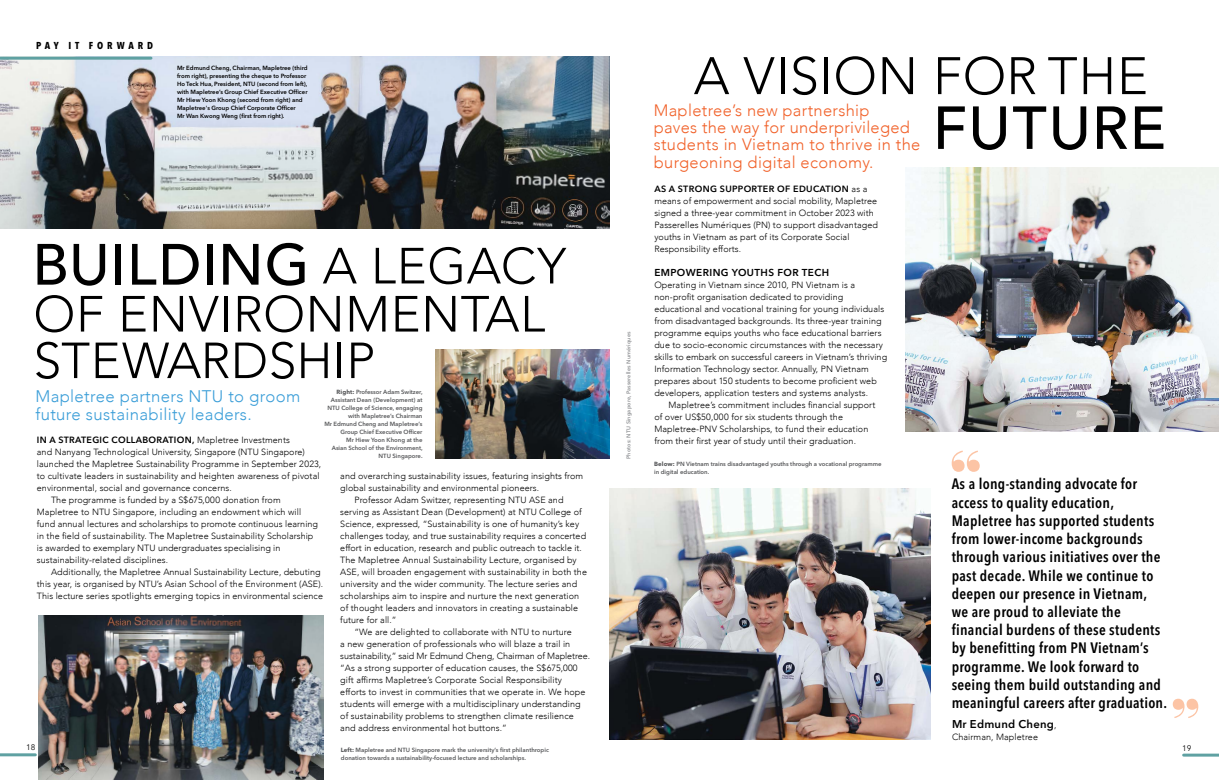
<style>
.page{position:relative;width:1219px;height:780px;background:#fff}
.page>*{position:absolute;margin:0;border:0;box-sizing:border-box;transform-origin:0 0}
.t1{font:500 60px "Avenir";letter-spacing:.02em;color:#000}
.t2{font:500 57.5px "Avenir";letter-spacing:.01em;color:#000}
.t3{font:300 52.2px "Avenir";letter-spacing:.01em;color:#000}
.t4{font:300 50.3px "Avenir";letter-spacing:.015em;color:#000}
.t5{font:300 50.1px "Avenir";letter-spacing:.005em;color:#000}
.t6{font:300 16.8px/17.8px "Avenir";letter-spacing:.02em;color:#3b9ed8}
.t7{font:300 16.5px/17.2px "Avenir";letter-spacing:.02em;color:#f16129}
.t8{font:600 condensed 15px/18.2px "Avenir Next LT Pro";letter-spacing:.02em;color:#000}
.t9{font:600 11.2px "Avenir Next LT Pro";letter-spacing:.02em;color:#000}
.t10{font:600 10px "Avenir Next LT Pro";letter-spacing:.04em;color:#000}
.t11{font:700 condensed 10px "Avenir Next LT Pro";letter-spacing:.4em;color:#000}
.t12{font:300 9px/12px "Avenir";letter-spacing:.01em;color:#000}
.t13{font:600 9px "Avenir Next LT Pro";letter-spacing:.035em;color:#000}
.t14{font:8px "Avenir Next LT Pro";color:#000}
.t15{font:600 6px/8px "Avenir Next LT Pro";color:#58595b}
.t16{font:600 6px/8px "Avenir Next LT Pro";color:#000}
.t17{font:600 5.5px "Avenir Next LT Pro";letter-spacing:.02em;color:#939598}
.s1{font-weight:700}
.s2{font-family:"Avenir";font-weight:300}
.s3{font-family:"Avenir";font-weight:300;font-size:9px}
</style>
<div class="page">
<img style="left:610px;top:488px;width:320px;height:251px">
<img style="left:0;top:57px;width:609px;height:171px">
<hr style="left:0;top:753px;width:35px;height:3px;background:#5fa1a2">
<hr style="left:0;top:57px;width:151px;height:3px;background:#5fa1a2">
<hr style="left:1184px;top:753px;width:35px;height:3px;background:#5fa1a2">
<img style="left:39px;top:616px;width:284px;height:164px">
<img style="left:436px;top:349px;width:173px;height:109px">
<svg style="left:952px;top:450px;width:28px;height:22px"></svg>
<svg style="left:1173px;top:698px;width:25px;height:20px"></svg>
<img style="left:906px;top:168px;width:313px;height:264px">
<p class="t11" style="left:36px;top:39px;width:119px">PAY IT FORWARD</p>
<p class="t16" style="left:177px;top:64px;width:132px">Mr Edmund Cheng, Chairman, Mapletree (third from right), presenting the cheque to Professor Ho Teck Hua, President, NTU (second from left), with Mapletree’s Group Chief Executive Officer Mr Hiew Yoon Khong (second from right) and Mapletree's Group Chief Corporate Officer<br>Mr Wan Kwong Weng (first from right).</p>
<h2 class="t2" style="left:32px;top:215px;width:279px">BUILDING</h2>
<h3 class="t4" style="left:323px;top:236px;width:245px">A LEGACY</h3>
<h3 class="t4" style="left:33px;top:284px;width:513px">OF ENVIRONMENTAL</h3>
<h3 class="t5" style="left:33px;top:331px;width:343px">STEWARDSHIP</h3>
<p class="t15" style="left:324px;top:387px;width:100px;text-align:right"><span class="s1">Right:</span> Professor Adam Switzer,<br>Assistant Dean (Development) at<br>NTU College of Science, engaging with Mapletree’s Chairman<br>Mr Edmund Cheng and Mapletree’s<br>Group Chief Executive Officer<br>Mr Hiew Yoon Khong at the<br>Asian School of the Environment,<br>NTU Singapore.</p>
<h3 class="t6" style="left:35px;top:387px;width:266px">Mapletree partners NTU to groom future sustainability leaders.</h3>
<p class="t13" style="left:37px;top:434px;width:255px">IN A STRATEGIC COLLABORATION, <span class="s2">Mapletree Investments</span></p>
<p class="t12" style="left:37px;top:446px;width:270px">and Nanyang Technological University, Singapore (NTU Singapore)</p>
<p class="t12" style="left:37px;top:458px;width:286px">launched the Mapletree Sustainability Programme in September 2023,</p>
<p class="t12" style="left:37px;top:470px;width:284px">to cultivate leaders in sustainability and heighten awareness of pivotal</p>
<p class="t12" style="left:37px;top:482px;width:196px">environmental, social and governance concerns.</p>
<p class="t12" style="left:51px;top:494px;width:231px">The programme is funded by a S$675,000 donation from</p>
<p class="t12" style="left:37px;top:506px;width:266px">Mapletree to NTU Singapore, including an endowment which will</p>
<p class="t12" style="left:37px;top:518px;width:283px">fund annual lectures and scholarships to promote continuous learning</p>
<p class="t12" style="left:37px;top:530px;width:278px">in the field of sustainability. The Mapletree Sustainability Scholarship</p>
<p class="t12" style="left:37px;top:542px;width:245px">is awarded to exemplary NTU undergraduates specialising in</p>
<p class="t12" style="left:37px;top:554px;width:133px">sustainability-related disciplines.</p>
<p class="t12" style="left:51px;top:566px;width:271px">Additionally, the Mapletree Annual Sustainability Lecture, debuting</p>
<p class="t12" style="left:37px;top:578px;width:288px">this year, is organised by NTU’s Asian School of the Environment (ASE).</p>
<p class="t12" style="left:37px;top:590px;width:288px">This lecture series spotlights emerging topics in environmental science</p>
<p class="t12" style="left:340px;top:470px;width:244px">and overarching sustainability issues, featuring insights from</p>
<p class="t12" style="left:340px;top:482px;width:200px">global sustainability and environmental pioneers.</p>
<p class="t12" style="left:354px;top:494px;width:210px">Professor Adam Switzer, representing NTU ASE and</p>
<p class="t12" style="left:340px;top:506px;width:243px">serving as Assistant Dean (Development) at NTU College of</p>
<p class="t12" style="left:340px;top:518px;width:240px">Science, expressed, “Sustainability is one of humanity’s key</p>
<p class="t12" style="left:340px;top:530px;width:247px">challenges today, and true sustainability requires a concerted</p>
<p class="t12" style="left:340px;top:542px;width:243px">effort in education, research and public outreach to tackle it.</p>
<p class="t12" style="left:340px;top:554px;width:238px">The Mapletree Annual Sustainability Lecture, organised by</p>
<p class="t12" style="left:340px;top:566px;width:248px">ASE, will broaden engagement with sustainability in both the</p>
<p class="t12" style="left:340px;top:578px;width:238px">university and the wider community. The lecture series and</p>
<p class="t12" style="left:340px;top:590px;width:240px">scholarships aim to inspire and nurture the next generation</p>
<p class="t12" style="left:340px;top:602px;width:239px">of thought leaders and innovators in creating a sustainable</p>
<p class="t12" style="left:340px;top:614px;width:58px">future for all.”</p>
<p class="t12" style="left:354px;top:626px;width:219px">“We are delighted to collaborate with NTU to nurture</p>
<p class="t12" style="left:340px;top:638px;width:231px">a new generation of professionals who will blaze a trail in</p>
<p class="t12" style="left:340px;top:650px;width:251px">sustainability,” said Mr Edmund Cheng, Chairman of Mapletree.</p>
<p class="t12" style="left:340px;top:662px;width:239px">“As a strong supporter of education causes, the S$675,000</p>
<p class="t12" style="left:340px;top:674px;width:223px">gift affirms Mapletree’s Corporate Social Responsibility</p>
<p class="t12" style="left:340px;top:686px;width:247px">efforts to invest in communities that we operate in. We hope</p>
<p class="t12" style="left:340px;top:698px;width:242px">students will emerge with a multidisciplinary understanding</p>
<p class="t12" style="left:340px;top:710px;width:235px">of sustainability problems to strengthen climate resilience</p>
<p class="t12" style="left:340px;top:722px;width:168px">and address environmental hot buttons.”</p>
<p class="t17" style="left:625px;top:459px;width:129px;rotate:-90deg">Photos: NTU Singapore, Passerelles Numériques</p>
<h3 class="t3" style="left:694px;top:45px;width:456px">A VISION FOR THE</h3>
<h1 class="t1" style="left:933px;top:76px;width:235px">FUTURE</h1>
<h3 class="t7" style="left:654px;top:101px;width:268px">Mapletree’s new partnership<br>paves the way for underprivileged students in Vietnam to thrive in the burgeoning digital economy.</h3>
<p class="t13" style="left:654px;top:183px;width:214px">AS A STRONG SUPPORTER OF EDUCATION <span class="s2">as a</span></p>
<p class="t12" style="left:654px;top:195px;width:225px">means of empowerment and social mobility, Mapletree signed a three-year commitment in October 2023 with Passerelles Numériques (PN) to support disadvantaged youths in Vietnam as part of its Corporate Social Responsibility efforts.</p>
<p class="t10" style="left:654px;top:266px;width:176px">EMPOWERING YOUTHS FOR TECH</p>
<p class="t12" style="left:654px;top:279px;width:234px">Operating in Vietnam since 2010, PN Vietnam is a non-profit organisation dedicated to providing educational and vocational training for young individuals from disadvantaged backgrounds. Its three-year training programme equips youths who face educational barriers due to socio-economic circumstances with the necessary skills to embark on successful careers in Vietnam’s thriving Information Technology sector. Annually, PN Vietnam prepares about 150 students to become proficient web developers, application testers and systems analysts.</p>
<p class="t12" style="left:654px;top:399px;width:222px;text-indent:14px">Mapletree’s commitment includes financial support of over US$50,000 for six students through the Mapletree-PNV Scholarships, to fund their education from their first year of study until their graduation.</p>
<p class="t15" style="left:654px;top:459px;width:229px"><span class="s1">Below:</span> PN Vietnam trains disadvantaged youths through a vocational programme in digital education.</p>
<p class="t8" style="left:952px;top:475px;width:217px">As a long-standing advocate for access to quality education, Mapletree has supported students from lower-income backgrounds through various initiatives over the past decade. While we continue to deepen our presence in Vietnam, we are proud to alleviate the financial burdens of these students by benefitting from PN Vietnam’s programme. We look forward to seeing them build outstanding and meaningful careers after graduation.</p>
<p class="t9" style="left:952px;top:717px;width:106px">Mr Edmund Cheng<span class="s3">,</span></p>
<p class="t12" style="left:952px;top:730px;width:87px">Chairman, Mapletree</p>
<p class="t14" style="left:26px;top:742px;width:11px">18</p>
<p class="t14" style="left:1182px;top:743px;width:11px">19</p>
<p class="t15" style="left:341px;top:746px;width:210px"><span class="s1">Left:</span> Mapletree and NTU Singapore mark the university’s first philanthropic donation towards a sustainability-focused lecture and scholarships.</p>
</div>
